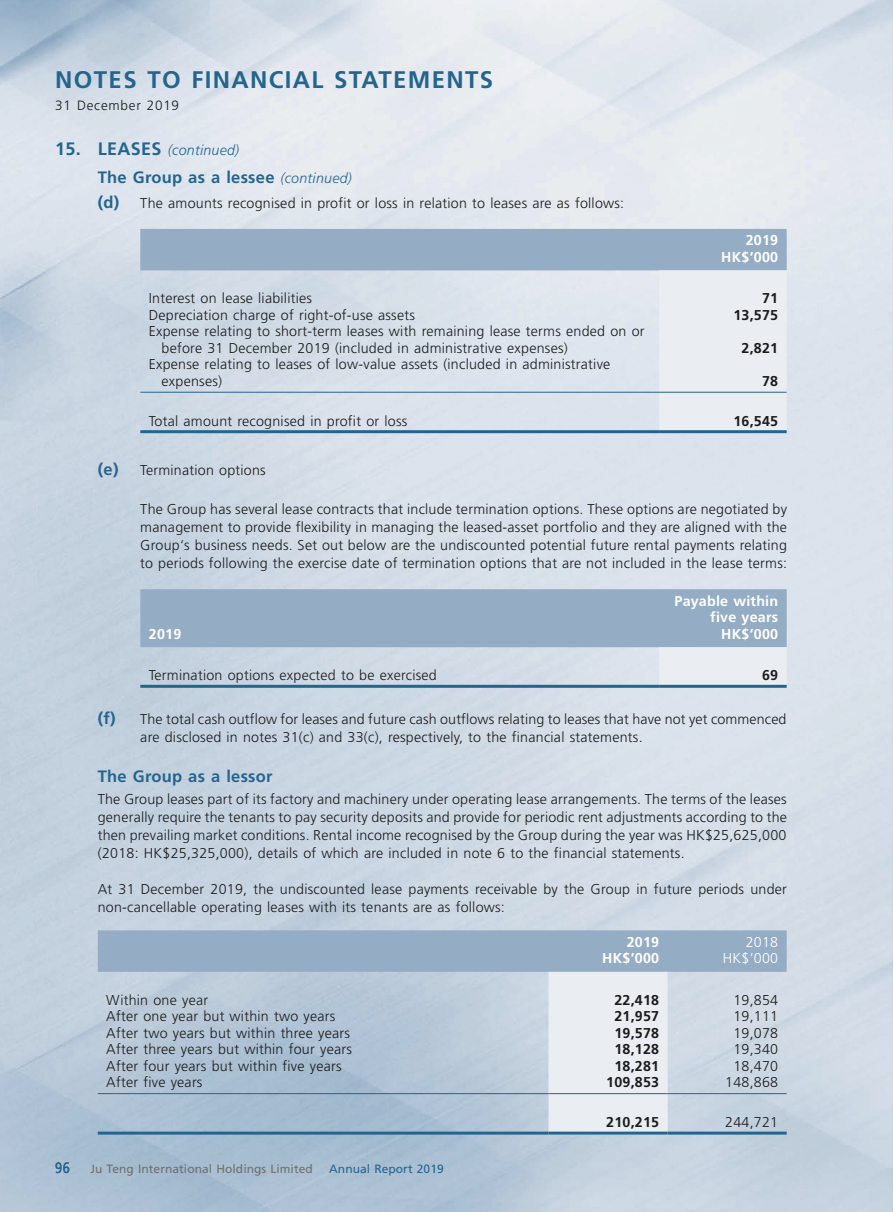
<style>
.page{position:relative;width:893px;height:1212px;background:#fff}
.page>*{position:absolute;margin:0;border:0;box-sizing:border-box;transform-origin:0 0}
.t1{font:700 24px "Frutiger LT Std";letter-spacing:.055em;color:#24658e}
.t2{font:700 16.5px "Frutiger LT Std";letter-spacing:.015em;color:#24658e}
.t3{font:15px "Frutiger LT Std";color:#24658e;scale:.85 1}
.t4{font:300 14.25px/18px "Frutiger LT Std";letter-spacing:.015em;color:#1c1c1b}
.t5{font:700 14.25px "Frutiger LT Std";letter-spacing:.015em;color:#1c1c1b}
.t6{font:700 14.25px/16.5px "Frutiger LT Std";letter-spacing:.015em;color:#fff;text-align:right}
.t7{font:italic 300 14.25px "Frutiger LT Std";letter-spacing:.015em;color:#24658e}
.t8{font:300 14.25px "Frutiger LT Std";letter-spacing:.015em;color:#fff}
.t9{font:300 13.5px "Frutiger LT Std";letter-spacing:.055em;color:#1c1c1b}
.t10{font:12px "Frutiger LT Std";letter-spacing:.005em;color:#6f6f6f}
.t11{font:12px "Frutiger LT Std";letter-spacing:.005em;color:#24658e}
.s1{font-weight:700;font-style:normal;font-size:18px}
.s2{font-weight:300;font-style:italic;font-size:14.25px}
.s3{font-weight:700;font-size:16.5px;color:#24658e}
</style>
<div class="page">
<img style="left:0;top:0;width:892px;height:1212px">
<svg style="left:140px;top:229px;width:647px;height:201px;background:#ccd7e2"></svg>
<hr style="left:140px;top:392px;width:519px;height:1px;background:#24658e">
<hr style="left:659px;top:392px;width:128px;height:1px;background:#24658e">
<hr style="left:140px;top:430px;width:519px;height:3px;background:#24658e">
<hr style="left:659px;top:430px;width:128px;height:3px;background:#24658e">
<svg style="left:140px;top:589px;width:647px;height:96px;background:#aec0d1"></svg>
<hr style="left:140px;top:685px;width:519px;height:3px;background:#24658e">
<hr style="left:659px;top:685px;width:128px;height:3px;background:#24658e">
<svg style="left:98px;top:930px;width:689px;height:201px;background:#b8c8d8"></svg>
<hr style="left:98px;top:1093px;width:451px;height:1px;background:#24658e">
<hr style="left:549px;top:1093px;width:119px;height:1px;background:#24658e">
<hr style="left:668px;top:1093px;width:119px;height:1px;background:#24658e">
<hr style="left:98px;top:1131px;width:451px;height:3px;background:#24658e">
<hr style="left:549px;top:1131px;width:119px;height:3px;background:#24658e">
<hr style="left:668px;top:1131px;width:119px;height:3px;background:#24658e">
<h1 class="t1" style="left:55px;top:66px;width:439px">NOTES TO FINANCIAL STATEMENTS</h1>
<p class="t9" style="left:55px;top:98px;width:125px">31 December 2019</p>
<p class="t7" style="left:55px;top:142px;width:185px"><span class="s1">15. LEASES</span> (continued)</p>
<p class="t2" style="left:98px;top:167px;width:256px">The Group as a lessee <span class="s2">(continued)</span></p>
<p class="t4" style="left:98px;top:194px;width:528px"><span class="s3">(d)</span> The amounts recognised in profit or loss in relation to leases are as follows:</p>
<p class="t6" style="left:721px;top:232px;width:58px">2019<br>HK$’000</p>
<p class="t4" style="left:149px;top:290px;width:165px">Interest on lease liabilities</p>
<p class="t5" style="left:762px;top:290px;width:18px">71</p>
<p class="t4" style="left:149px;top:306px;width:268px">Depreciation charge of right-of-use assets</p>
<p class="t5" style="left:733px;top:307px;width:46px">13,575</p>
<p class="t4" style="left:162px;top:323px;width:485px;line-height:16.5px;text-indent:-13px">Expense relating to short-term leases with remaining lease terms ended on or before 31 December 2019 (included in administrative expenses)</p>
<p class="t5" style="left:742px;top:340px;width:38px">2,821</p>
<p class="t4" style="left:162px;top:356px;width:450px;line-height:16.5px;text-indent:-13px">Expense relating to leases of low-value assets (included in administrative expenses)</p>
<p class="t5" style="left:762px;top:373px;width:18px">78</p>
<p class="t4" style="left:149px;top:412px;width:260px">Total amount recognised in profit or loss</p>
<p class="t5" style="left:733px;top:412px;width:46px">16,545</p>
<p class="t4" style="left:98px;top:461px;width:170px"><span class="s3">(e)</span> Termination options</p>
<p class="t4" style="left:140px;top:500px;width:648px;text-align:justify">The Group has several lease contracts that include termination options. These options are negotiated by management to provide flexibility in managing the leased-asset portfolio and they are aligned with the Group‘s business needs. Set out below are the undiscounted potential future rental payments relating to periods following the exercise date of termination options that are not included in the lease terms:</p>
<p class="t6" style="left:674px;top:592px;width:105px">Payable within five years</p>
<p class="t6" style="left:149px;top:625px;width:34px">2019</p>
<p class="t6" style="left:721px;top:625px;width:58px">HK$’000</p>
<p class="t4" style="left:149px;top:666px;width:290px">Termination options expected to be exercised</p>
<p class="t5" style="left:762px;top:667px;width:18px">69</p>
<p class="t4" style="left:140px;top:710px;width:648px;text-indent:-43px"><span class="s3">(f)</span> The total cash outflow for leases and future cash outflows relating to leases that have not yet commenced are disclosed in notes 31(c) and 33(c), respectively, to the financial statements.</p>
<p class="t2" style="left:98px;top:767px;width:176px">The Group as a lessor</p>
<p class="t4" style="left:98px;top:791px;width:691px;text-align:justify">The Group leases part of its factory and machinery under operating lease arrangements. The terms of the leases generally require the tenants to pay security deposits and provide for periodic rent adjustments according to the then prevailing market conditions. Rental income recognised by the Group during the year was HK$25,625,000 (2018: HK$25,325,000), details of which are included in note 6 to the financial statements.</p>
<p class="t4" style="left:98px;top:880px;width:691px">At 31 December 2019, the undiscounted lease payments receivable by the Group in future periods under non-cancellable operating leases with its tenants are as follows:</p>
<p class="t6" style="left:627px;top:934px;width:34px">2019</p>
<p class="t8" style="left:746px;top:934px;width:34px">2018</p>
<p class="t6" style="left:602px;top:950px;width:58px">HK$’000</p>
<p class="t8" style="left:723px;top:950px;width:57px">HK$’000</p>
<p class="t4" style="left:106px;top:991px;width:103px">Within one year</p>
<p class="t5" style="left:614px;top:991px;width:46px">22,418</p>
<p class="t4" style="left:733px;top:991px;width:46px">19,854</p>
<p class="t4" style="left:106px;top:1008px;width:231px">After one year but within two years</p>
<p class="t5" style="left:614px;top:1008px;width:46px">21,957</p>
<p class="t4" style="left:733px;top:1008px;width:46px">19,111</p>
<p class="t4" style="left:106px;top:1024px;width:245px">After two years but within three years</p>
<p class="t5" style="left:614px;top:1024px;width:46px">19,578</p>
<p class="t4" style="left:733px;top:1024px;width:46px">19,078</p>
<p class="t4" style="left:106px;top:1041px;width:247px">After three years but within four years</p>
<p class="t5" style="left:614px;top:1041px;width:46px">18,128</p>
<p class="t4" style="left:733px;top:1041px;width:46px">19,340</p>
<p class="t4" style="left:106px;top:1057px;width:237px">After four years but within five years</p>
<p class="t5" style="left:614px;top:1057px;width:46px">18,281</p>
<p class="t4" style="left:733px;top:1057px;width:46px">18,470</p>
<p class="t4" style="left:106px;top:1074px;width:98px">After five years</p>
<p class="t5" style="left:606px;top:1074px;width:54px">109,853</p>
<p class="t4" style="left:725px;top:1074px;width:54px">148,868</p>
<p class="t5" style="left:606px;top:1114px;width:54px">210,215</p>
<p class="t4" style="left:725px;top:1113px;width:54px">244,721</p>
<p class="t3" style="left:55px;top:1159px;width:19px">96</p>
<p class="t10" style="left:90px;top:1162px;width:224px">Ju Teng International Holdings Limited</p>
<p class="t11" style="left:329px;top:1162px;width:116px">Annual Report 2019</p>
</div>
